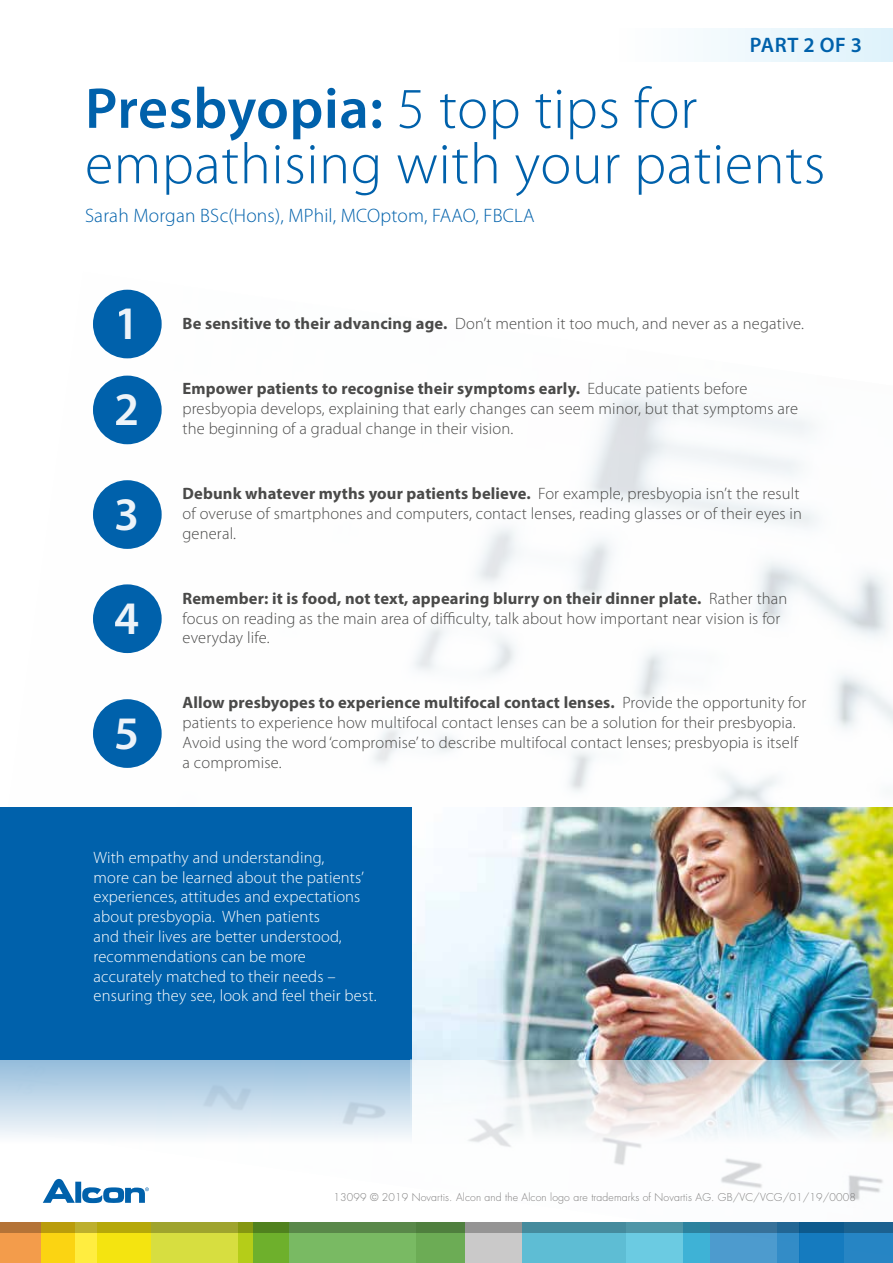
<style>
.page{position:relative;width:893px;height:1263px;background:#fff}
.page>*{position:absolute;margin:0;border:0;box-sizing:border-box;transform-origin:0 0}
.t1{font:300 58.05px/55.5px "Myriad Pro";letter-spacing:.01em;color:#0061ab}
.t2{font:600 46.8px/85.9px "Myriad Pro";color:#fff}
.t3{font:600 21px "Myriad Pro";letter-spacing:.03em;color:#0061ab}
.t4{font:300 19.5px "Myriad Pro";letter-spacing:.01em;color:#0061ab}
.t5{font:300 16.5px/19.8px "Myriad Pro";letter-spacing:.01em;color:#4a4a49}
.t6{font:300 16.5px/19.8px "Myriad Pro";letter-spacing:.01em;color:#fff}
.t7{font:300 10.5px "Futura Std";letter-spacing:.01em;color:#7f7e7e}
.s1{font-weight:600}
.s2{font-weight:700}
</style>
<div class="page">
<img style="left:42px;top:289px;width:851px;height:915px">
<div style="left:683px;top:1222px;width:116px;height:41px;background:#4d9bce"></div>
<div style="left:777px;top:1222px;width:22px;height:41px;background:#338cc7"></div>
<div style="left:799px;top:1222px;width:94px;height:41px;background:#2685c4"></div>
<div style="left:799px;top:1222px;width:44px;height:41px;background:#157bbf"></div>
<div style="left:416px;top:1222px;width:210px;height:41px;background:#cac9c9"></div>
<svg style="left:253px;top:1233px;width:212px;height:30px;fill:#79ba63"></svg>
<svg style="left:151px;top:1233px;width:102px;height:30px;fill:#d7de40"></svg>
<div style="left:0;top:1222px;width:75px;height:41px;background:#f39c4b"></div>
<svg style="left:42px;top:1233px;width:109px;height:30px;fill:#fbe412"></svg>
<svg style="left:522px;top:1233px;width:187px;height:30px;fill:#5ebdd4"></svg>
<svg style="left:0;top:1222px;width:893px;height:11px"></svg>
<div style="left:93px;top:290px;width:69px;height:68px;background:#0061ab;border-radius:50%"></div>
<div style="left:93px;top:376px;width:69px;height:68px;background:#0061ab;border-radius:50%"></div>
<div style="left:93px;top:480px;width:69px;height:69px;background:#0061ab;border-radius:50%"></div>
<div style="left:93px;top:584px;width:69px;height:69px;background:#0061ab;border-radius:50%"></div>
<div style="left:93px;top:699px;width:69px;height:69px;background:#0061ab;border-radius:50%"></div>
<div style="left:612px;top:28px;width:281px;height:34px;background:linear-gradient(to right,#fff,#def2fb)"></div>
<img style="left:411px;top:807px;width:482px;height:337px">
<div style="left:0;top:807px;width:411px;height:252px;background:#0061ab"></div>
<div style="left:0;top:1059px;width:411px;height:85px;background:linear-gradient(to bottom,#92bbda,#fcfcfd)"></div>
<svg style="left:43px;top:1179px;width:106px;height:24px"></svg>
<p class="t3" style="left:750px;top:31px;width:114px">PART 2 OF 3</p>
<h1 class="t1" style="left:85px;top:82px;width:742px"><span class="s1">Presbyopia:</span> 5 top tips for empathising with your patients</h1>
<p class="t4" style="left:85px;top:205px;width:451px">Sarah Morgan BSc(Hons), MPhil, MCOptom, FAAO, FBCLA</p>
<h2 class="t2" style="left:115px;top:279px;width:27px">1<br>2</h2>
<h2 class="t2" style="left:115px;top:470px;width:27px">3</h2>
<h2 class="t2" style="left:115px;top:574px;width:27px">4</h2>
<h2 class="t2" style="left:115px;top:689px;width:27px">5</h2>
<p class="t5" style="left:182px;top:314px;width:623px"><span class="s2">Be sensitive to their advancing age.</span> Don’t mention it too much, and never as a negative.</p>
<p class="t5" style="left:182px;top:379px;width:617px"><span class="s2">Empower patients to recognise their symptoms early.</span> Educate patients before presbyopia develops, explaining that early changes can seem minor, but that symptoms are the beginning of a gradual change in their vision.</p>
<p class="t5" style="left:182px;top:484px;width:621px"><span class="s2">Debunk whatever myths your patients believe.</span> For example, presbyopia isn’t the result of overuse of smartphones and computers, contact lenses, reading glasses or of their eyes in general.</p>
<p class="t5" style="left:182px;top:589px;width:606px"><span class="s2">Remember: it is food, not text, appearing blurry on their dinner plate.</span> Rather than focus on reading as the main area of difficulty, talk about how important near vision is for everyday life.</p>
<p class="t5" style="left:182px;top:693px;width:625px"><span class="s2">Allow presbyopes to experience multifocal contact lenses.</span> Provide the opportunity for patients to experience how multifocal contact lenses can be a solution for their presbyopia.<br>Avoid using the word ‘compromise’ to describe multifocal contact lenses; presbyopia is itself a compromise.</p>
<p class="t6" style="left:94px;top:848px;width:284px">With empathy and understanding,<br>more can be learned about the patients’ experiences, attitudes and expectations about presbyopia. When patients<br>and their lives are better understood, recommendations can be more accurately matched to their needs – ensuring they see, look and feel their best.</p>
<p class="t7" style="left:334px;top:1191px;width:524px">13099 © 2019 Novartis. Alcon and the Alcon logo are trademarks of Novartis AG. GB/VC/VCG/01/19/0008</p>
</div>
